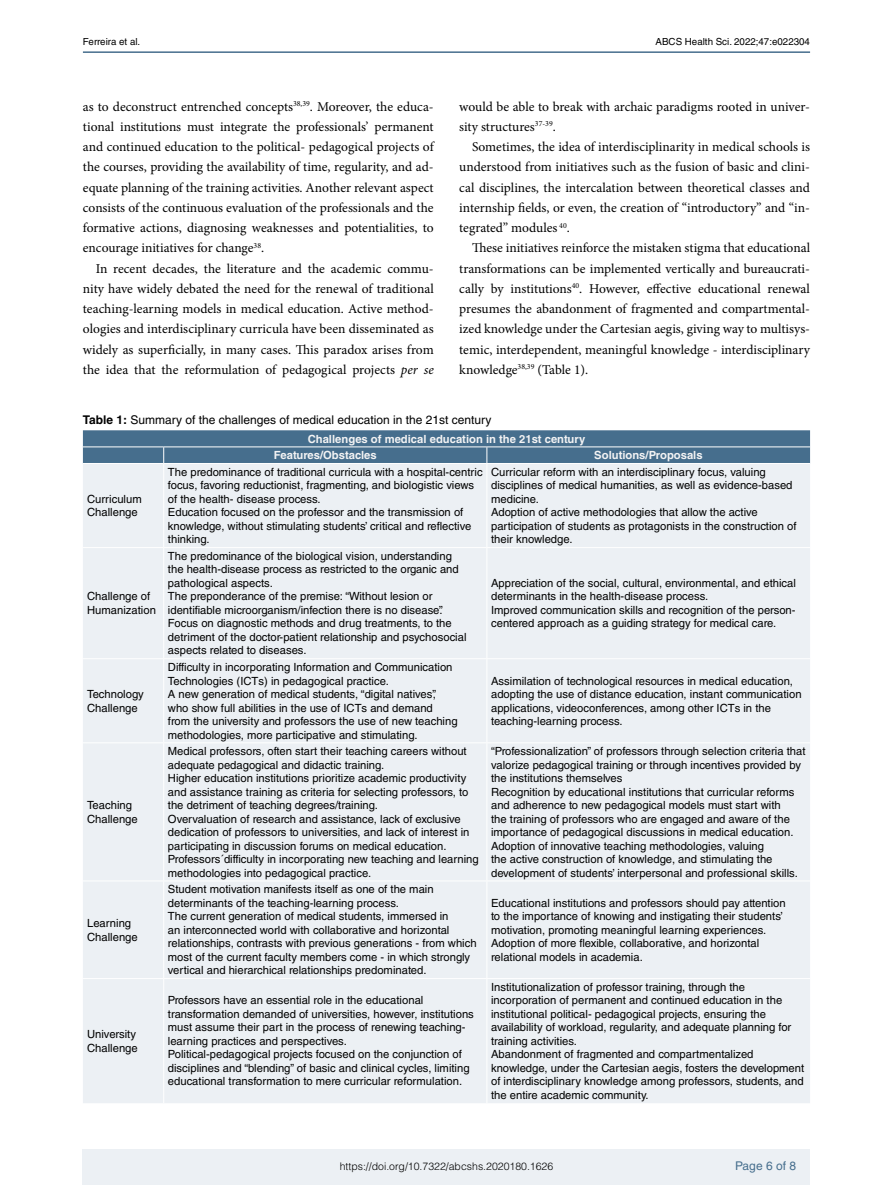
<style>
.page{position:relative;width:893px;height:1191px;background:#fff}
.page>*{position:absolute;margin:0;border:0;box-sizing:border-box;transform-origin:0 0}
.t1{font:13.5px/20.2px "Minion Pro";color:#000;text-align:justify}
.t2{font:12px "Helvetica LT Std";color:#000}
.t3{font:12px "Helvetica LT Std";color:#466e8d}
.t4{font:11.25px/13.5px "Helvetica LT Std";color:#000}
.t5{font:700 11.25px/16.6px "Helvetica LT Std";color:#f3f3f4}
.t6{font:300 10.5px "Helvetica LT Std";color:#000}
.t7{font:9.75px "Helvetica LT Std";color:#000}
.s1{font-style:italic}
.s2{font-weight:700}
</style>
<div class="page">
<div style="left:83px;top:1148px;width:727px;height:36px;background:#ecf0f4"></div>
<hr style="left:83px;top:51px;width:727px;height:2px;background:#466e8d">
<div style="left:83px;top:464px;width:727px;height:639px;background:#ecf0f4"></div>
<svg style="left:83px;top:430px;width:727px;height:33px;background:#4d7391"></svg>
<hr style="left:163px;top:464px;width:1px;height:83px;background:#fff">
<hr style="left:486px;top:464px;width:1px;height:83px;background:#fff">
<hr style="left:83px;top:547px;width:81px;height:1px;background:#fff">
<hr style="left:164px;top:547px;width:323px;height:1px;background:#fff">
<hr style="left:163px;top:548px;width:1px;height:110px;background:#fff">
<hr style="left:487px;top:547px;width:323px;height:1px;background:#fff">
<hr style="left:486px;top:548px;width:1px;height:110px;background:#fff">
<hr style="left:83px;top:658px;width:81px;height:1px;background:#fff">
<hr style="left:164px;top:658px;width:323px;height:1px;background:#fff">
<hr style="left:163px;top:659px;width:1px;height:83px;background:#fff">
<hr style="left:487px;top:658px;width:323px;height:1px;background:#fff">
<hr style="left:486px;top:659px;width:1px;height:83px;background:#fff">
<hr style="left:83px;top:742px;width:81px;height:1px;background:#fff">
<hr style="left:164px;top:742px;width:323px;height:1px;background:#fff">
<hr style="left:163px;top:743px;width:1px;height:137px;background:#fff">
<hr style="left:487px;top:742px;width:323px;height:1px;background:#fff">
<hr style="left:486px;top:743px;width:1px;height:137px;background:#fff">
<hr style="left:83px;top:880px;width:81px;height:1px;background:#fff">
<hr style="left:164px;top:880px;width:323px;height:1px;background:#fff">
<hr style="left:163px;top:881px;width:1px;height:97px;background:#fff">
<hr style="left:487px;top:880px;width:323px;height:1px;background:#fff">
<hr style="left:486px;top:881px;width:1px;height:97px;background:#fff">
<hr style="left:83px;top:978px;width:81px;height:1px;background:#fff">
<hr style="left:164px;top:978px;width:323px;height:1px;background:#fff">
<hr style="left:163px;top:979px;width:1px;height:124px;background:#fff">
<hr style="left:487px;top:978px;width:323px;height:1px;background:#fff">
<hr style="left:486px;top:979px;width:1px;height:124px;background:#fff">
<p class="t7" style="left:83px;top:36px;width:59px">Ferreira et al.</p>
<p class="t7" style="left:656px;top:36px;width:156px">ABCS Health Sci. 2022;47:e022304</p>
<p class="t1" style="left:83px;top:96px;width:352px">as to deconstruct entrenched concepts<sup>38,39</sup>. Moreover, the educa&shy;tional institutions must integrate the professionals’ permanent and continued education to the political- pedagogical projects of the courses, providing the availability of time, regularity, and ad&shy;equate planning of the training activities. Another relevant aspect consists of the continuous evaluation of the professionals and the formative actions, diagnosing weaknesses and potentialities, to encourage initiatives for change<sup>38</sup>.</p>
<p class="t1" style="left:83px;top:258px;width:352px;text-indent:13px">In recent decades, the literature and the academic commu&shy;nity have widely debated the need for the renewal of traditional teaching-learning models in medical education. Active method&shy;ologies and interdisciplinary curricula have been disseminated as widely as superficially, in many cases. This paradox arises from the idea that the reformulation of pedagogical projects <span class="s1">per se</span></p>
<p class="t1" style="left:459px;top:96px;width:352px">would be able to break with archaic paradigms rooted in univer&shy;sity structures<sup>37-39</sup>.</p>
<p class="t1" style="left:459px;top:137px;width:352px;text-indent:13px">Sometimes, the idea of interdisciplinarity in medical schools is understood from initiatives such as the fusion of basic and clini&shy;cal disciplines, the intercalation between theoretical classes and internship fields, or even, the creation of “introductory” and “in&shy;tegrated” modules <sup>40</sup>.</p>
<p class="t1" style="left:459px;top:238px;width:352px;text-indent:13px">These initiatives reinforce the mistaken stigma that educational transformations can be implemented vertically and bureaucrati&shy;cally by institutions<sup>40</sup>. However, effective educational renewal presumes the abandonment of fragmented and compartmental&shy;ized knowledge under the Cartesian aegis, giving way to multisys&shy;temic, interdependent, meaningful knowledge - interdisciplinary knowledge<sup>38,39</sup> (Table 1).</p>
<p class="t2" style="left:83px;top:413px;width:410px"><span class="s2">Table 1:</span> Summary of the challenges of medical education in the 21st century</p>
<p class="t5" style="left:274px;top:430px;width:313px;text-indent:34px">Challenges of medical education in the 21st century<br>Features/Obstacles</p>
<p class="t5" style="left:594px;top:447px;width:110px">Solutions/Proposals</p>
<p class="t4" style="left:87px;top:492px;width:56px">Curriculum<br>Challenge</p>
<p class="t4" style="left:87px;top:590px;width:70px">Challenge of<br>Humanization</p>
<p class="t4" style="left:87px;top:687px;width:58px">Technology<br>Challenge</p>
<p class="t4" style="left:87px;top:798px;width:52px">Teaching<br>Challenge</p>
<p class="t4" style="left:87px;top:916px;width:52px">Learning<br>Challenge</p>
<p class="t4" style="left:87px;top:1027px;width:52px">University<br>Challenge</p>
<p class="t4" style="left:168px;top:465px;width:316px">The predominance of traditional curricula with a hospital-centric focus, favoring reductionist, fragmenting, and biologistic views of the health- disease process.<br>Education focused on the professor and the transmission of knowledge, without stimulating students’ critical and reflective thinking.</p>
<p class="t4" style="left:491px;top:465px;width:307px">Curricular reform with an interdisciplinary focus, valuing disciplines of medical humanities, as well as evidence-based medicine.<br>Adoption of active methodologies that allow the active participation of students as protagonists in the construction of their knowledge.</p>
<p class="t4" style="left:168px;top:549px;width:300px">The predominance of the biological vision, understanding the health-disease process as restricted to the organic and pathological aspects.<br>The preponderance of the premise: “Without lesion or identifiable microorganism/infection there is no disease”.<br>Focus on diagnostic methods and drug treatments, to the detriment of the doctor-patient relationship and psychosocial aspects related to diseases.</p>
<p class="t4" style="left:168px;top:660px;width:291px">Difficulty in incorporating Information and Communication Technologies (ICTs) in pedagogical practice.<br>A new generation of medical students, “digital natives”, who show full abilities in the use of ICTs and demand from the university and professors the use of new teaching methodologies, more participative and stimulating.</p>
<p class="t4" style="left:491px;top:576px;width:306px">Appreciation of the social, cultural, environmental, and ethical determinants in the health-disease process.<br>Improved communication skills and recognition of the person&shy;centered approach as a guiding strategy for medical care.</p>
<p class="t4" style="left:491px;top:674px;width:312px">Assimilation of technological resources in medical education, adopting the use of distance education, instant communication applications, videoconferences, among other ICTs in the teaching-learning process.</p>
<p class="t4" style="left:168px;top:744px;width:312px">Medical professors, often start their teaching careers without adequate pedagogical and didactic training.<br>Higher education institutions prioritize academic productivity and assistance training as criteria for selecting professors, to the detriment of teaching degrees/training.<br>Overvaluation of research and assistance, lack of exclusive dedication of professors to universities, and lack of interest in participating in discussion forums on medical education.<br>Professors´difficulty in incorporating new teaching and learning methodologies into pedagogical practice.</p>
<p class="t4" style="left:491px;top:744px;width:316px">“Professionalization” of professors through selection criteria that valorize pedagogical training or through incentives provided by the institutions themselves<br>Recognition by educational institutions that curricular reforms and adherence to new pedagogical models must start with<br>the training of professors who are engaged and aware of the importance of pedagogical discussions in medical education.<br>Adoption of innovative teaching methodologies, valuing<br>the active construction of knowledge, and stimulating the development of students’ interpersonal and professional skills.</p>
<p class="t4" style="left:168px;top:882px;width:310px">Student motivation manifests itself as one of the main determinants of the teaching-learning process.<br>The current generation of medical students, immersed in<br>an interconnected world with collaborative and horizontal relationships, contrasts with previous generations - from which most of the current faculty members come - in which strongly vertical and hierarchical relationships predominated.</p>
<p class="t4" style="left:168px;top:993px;width:307px">Professors have an essential role in the educational transformation demanded of universities, however, institutions must assume their part in the process of renewing teaching&shy;learning practices and perspectives.<br>Political-pedagogical projects focused on the conjunction of disciplines and “blending” of basic and clinical cycles, limiting educational transformation to mere curricular reformulation.</p>
<p class="t4" style="left:491px;top:896px;width:296px">Educational institutions and professors should pay attention to the importance of knowing and instigating their students’ motivation, promoting meaningful learning experiences.<br>Adoption of more flexible, collaborative, and horizontal relational models in academia.</p>
<p class="t4" style="left:491px;top:980px;width:315px">Institutionalization of professor training, through the incorporation of permanent and continued education in the institutional political- pedagogical projects, ensuring the availability of workload, regularity, and adequate planning for training activities.<br>Abandonment of fragmented and compartmentalized knowledge, under the Cartesian aegis, fosters the development of interdisciplinary knowledge among professors, students, and the entire academic community.</p>
<p class="t6" style="left:340px;top:1160px;width:215px">https://doi.org/10.7322/abcshs.2020180.1626</p>
<p class="t3" style="left:735px;top:1159px;width:62px">Page 6 of 8</p>
</div>
